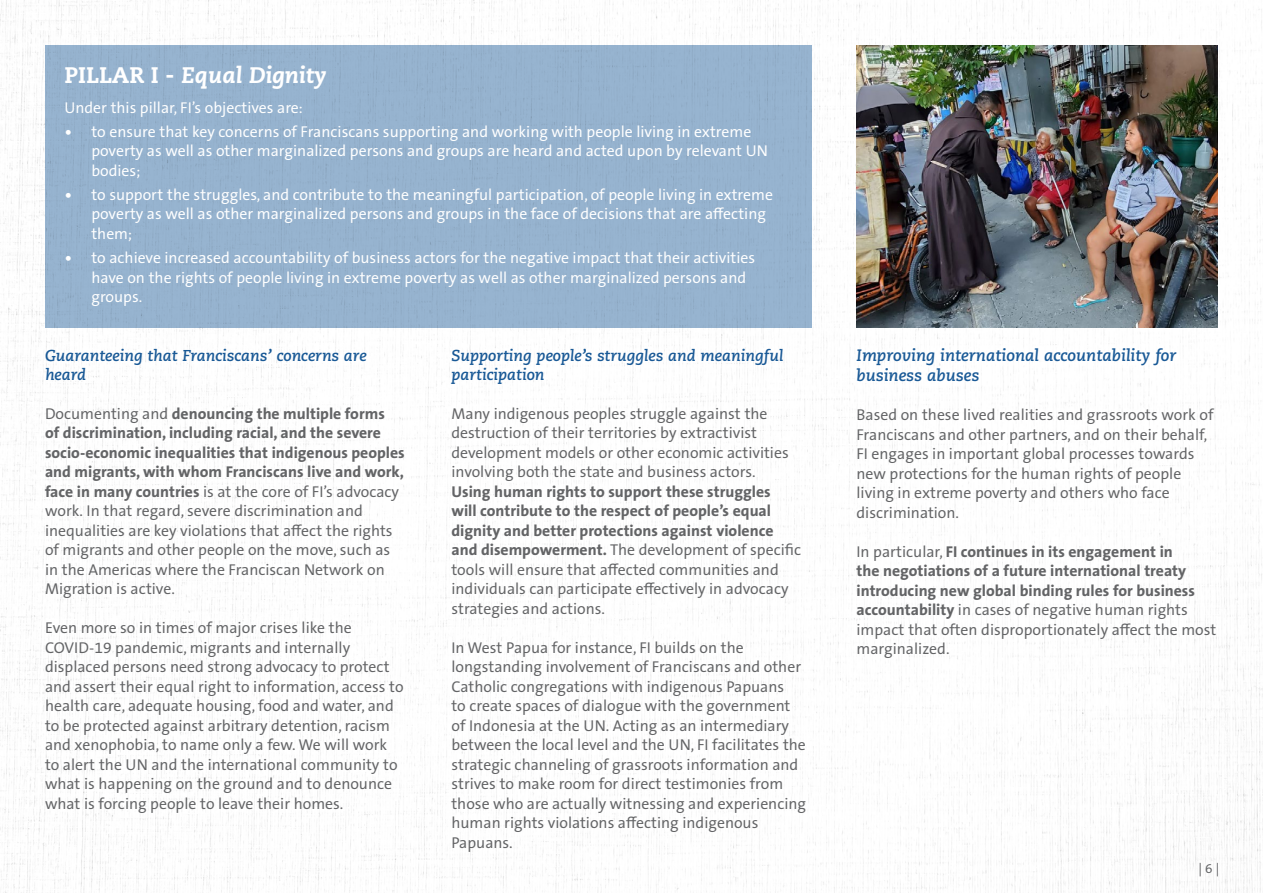
<style>
.page{position:relative;width:1263px;height:893px;background:#fff}
.page>*{position:absolute;margin:0;border:0;box-sizing:border-box;transform-origin:0 0}
.t1{font:italic 800 22.5px "Caecilia LT Pro 86";color:#fff}
.t2{font:italic 700 16.5px/19.8px "Caecilia LT Pro 76";color:#195996}
.t3{font:15.75px/19.5px "The Sans Office LF";color:#636466}
.t4{font:15.75px/19.5px "The Sans Office LF";color:#fff}
.t5{font:700 15.75px/19.5px "The Sans Office LF";color:#636466}
.t6{font:italic 700 15.75px/18.9px "Caecilia LT Pro 76";color:#195996}
.t7{font:13.5px "The Sans Office LF";color:#636466}
.s1{font-family:"Caecilia LT Pro 85";font-style:normal}
.s2{font-weight:700}
.s3{font-weight:400}
</style>
<div class="page">
<img style="left:0;top:0;width:1263px;height:893px">
<img style="left:856px;top:45px;width:362px;height:283px">
<div style="left:45px;top:45px;width:766px;height:283px;background:#97b4d0"></div>
<h1 class="t1" style="left:64px;top:60px;width:264px"><span class="s1">PILLAR I -</span> Equal Dignity</h1>
<p class="t4" style="left:64px;top:98px;width:240px">Under this pillar, FI’s objectives are:</p>
<p class="t4" style="left:91px;top:122px;width:678px;text-indent:-27px"><span class="s2">•</span> to ensure that key concerns of Franciscans supporting and working with people living in extreme poverty as well as other marginalized persons and groups are heard and acted upon by relevant UN bodies;</p>
<p class="t4" style="left:91px;top:185px;width:683px;text-indent:-27px"><span class="s2">•</span> to support the struggles, and contribute to the meaningful participation, of people living in extreme poverty as well as other marginalized persons and groups in the face of decisions that are affecting them;</p>
<p class="t4" style="left:91px;top:248px;width:665px;text-indent:-27px"><span class="s2">•</span> to achieve increased accountability of business actors for the negative impact that their activities have on the rights of people living in extreme poverty as well as other marginalized persons and groups.</p>
<p class="t6" style="left:45px;top:346px;width:323px">Guaranteeing that Franciscans’ concerns are heard</p>
<p class="t3" style="left:45px;top:404px;width:361px">Documenting and <span class="s2">denouncing the multiple forms<br>of discrimination, including racial, and the severe socio-economic inequalities that indigenous peoples and migrants, with whom Franciscans live and work, face in many countries</span> is at the core of FI’s advocacy work. In that regard, severe discrimination and inequalities are key violations that affect the rights of migrants and other people on the move, such as in the Americas where the Franciscan Network on Migration is active.</p>
<p class="t3" style="left:45px;top:618px;width:360px">Even more so in times of major crises like the COVID-19 pandemic, migrants and internally displaced persons need strong advocacy to protect and assert their equal right to information, access to health care, adequate housing, food and water, and to be protected against arbitrary detention, racism and xenophobia, to name only a few. We will work to alert the UN and the international community to what is happening on the ground and to denounce what is forcing people to leave their homes.</p>
<p class="t6" style="left:451px;top:346px;width:333px">Supporting people’s struggles and meaningful participation</p>
<p class="t3" style="left:451px;top:403px;width:339px">Many indigenous peoples struggle against the destruction of their territories by extractivist development models or other economic activities involving both the state and business actors.</p>
<p class="t5" style="left:451px;top:481px;width:351px">Using human rights to support these struggles<br>will contribute to the respect of people’s equal dignity and better protections against violence and disempowerment. <span class="s3">The development of specific tools will ensure that affected communities and individuals can participate effectively in advocacy strategies and actions.</span></p>
<p class="t3" style="left:451px;top:637px;width:356px">In West Papua for instance, FI builds on the longstanding involvement of Franciscans and other Catholic congregations with indigenous Papuans<br>to create spaces of dialogue with the government of Indonesia at the UN. Acting as an intermediary between the local level and the UN, FI facilitates the strategic channeling of grassroots information and strives to make room for direct testimonies from those who are actually witnessing and experiencing human rights violations affecting indigenous Papuans.</p>
<p class="t2" style="left:856px;top:345px;width:321px">Improving international accountability for business abuses</p>
<p class="t3" style="left:856px;top:405px;width:358px">Based on these lived realities and grassroots work of Franciscans and other partners, and on their behalf, FI engages in important global processes towards new protections for the human rights of people living in extreme poverty and others who face discrimination.</p>
<p class="t5" style="left:856px;top:541px;width:361px"><span class="s3">In particular,</span> FI continues in its engagement in<br>the negotiations of a future international treaty introducing new global binding rules for business accountability <span class="s3">in cases of negative human rights impact that often disproportionately affect the most marginalized.</span></p>
<p class="t7" style="left:1198px;top:860px;width:22px">| 6 |</p>
</div>
